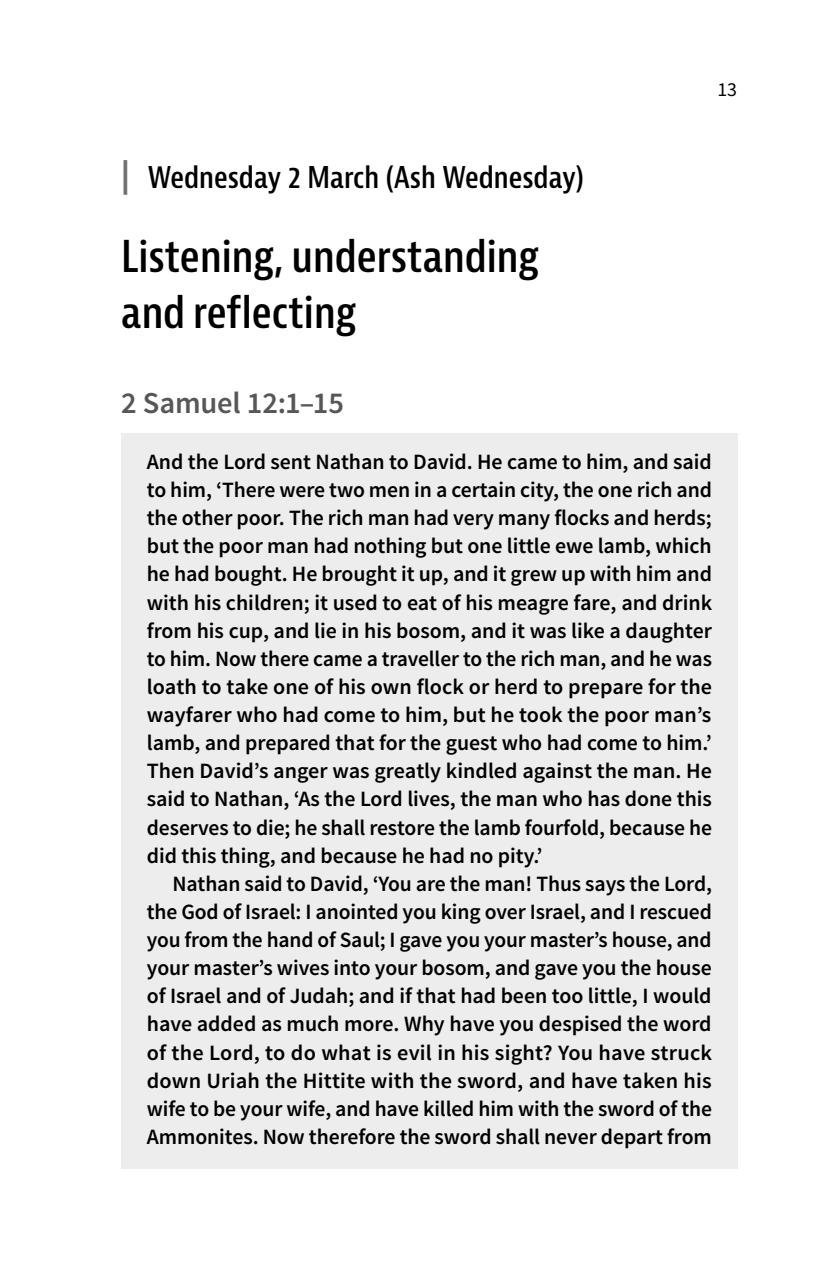
<style>
.page{position:relative;width:830px;height:1263px;background:#fff}
.page>*{position:absolute;margin:0;border:0;box-sizing:border-box;transform-origin:0 0}
.t1{font:600 condensed 42.75px/56.2px "Bernina Sans";color:#000}
.t2{font:600 30.38px "Source Sans Pro";letter-spacing:-.005em;color:#575756}
.t3{font:600 condensed 29.25px "Bernina Sans";color:#000}
.t4{font:600 21.82px/28.1px "Source Sans Pro";letter-spacing:-.005em;color:#000;text-align:justify}
.t5{font:19.8px "Source Sans Pro";color:#000}
.s1{font-size:36px;color:#706f6f}
</style>
<div class="page">
<div style="left:121px;top:433px;width:616px;height:454px;background:#ededed"></div>
<div style="left:121px;top:855px;width:616px;height:313px;background:#ededed"></div>
<h3 class="t3" style="left:121px;top:159px;width:464px"><span class="s1">|</span> Wednesday 2 March (Ash Wednesday)</h3>
<h1 class="t1" style="left:121px;top:229px;width:419px">Listening, understanding and reflecting</h1>
<h2 class="t2" style="left:121px;top:383px;width:224px">2 Samuel 12:1–15</h2>
<p class="t5" style="left:717px;top:77px;width:21px">13</p>
<p class="t4" style="left:147px;top:448px;width:566px">And the Lord sent Nathan to David. He came to him, and said to him, ‘There were two men in a certain city, the one rich and the other poor. The rich man had very many flocks and herds; but the poor man had nothing but one little ewe lamb, which he had bought. He brought it up, and it grew up with him and with his children; it used to eat of his meagre fare, and drink from his cup, and lie in his bosom, and it was like a daughter to him. Now there came a traveller to the rich man, and he was loath to take one of his own flock or herd to prepare for the wayfarer who had come to him, but he took the poor man’s lamb, and prepared that for the guest who had come to him.’ Then David’s anger was greatly kindled against the man. He said to Nathan, ‘As the Lord lives, the man who has done this deserves to die; he shall restore the lamb fourfold, because he did this thing, and because he had no pity.’</p>
<p class="t4" style="left:147px;top:870px;width:566px;text-indent:26px">Nathan said to David, ‘You are the man! Thus says the Lord, the God of Israel: I anointed you king over Israel, and I rescued you from the hand of Saul; I gave you your master’s house, and your master’s wives into your bosom, and gave you the house of Israel and of Judah; and if that had been too little, I would have added as much more. Why have you despised the word of the Lord, to do what is evil in his sight? You have struck down Uriah the Hittite with the sword, and have taken his wife to be your wife, and have killed him with the sword of the Ammonites. Now therefore the sword shall never depart from</p>
</div>
